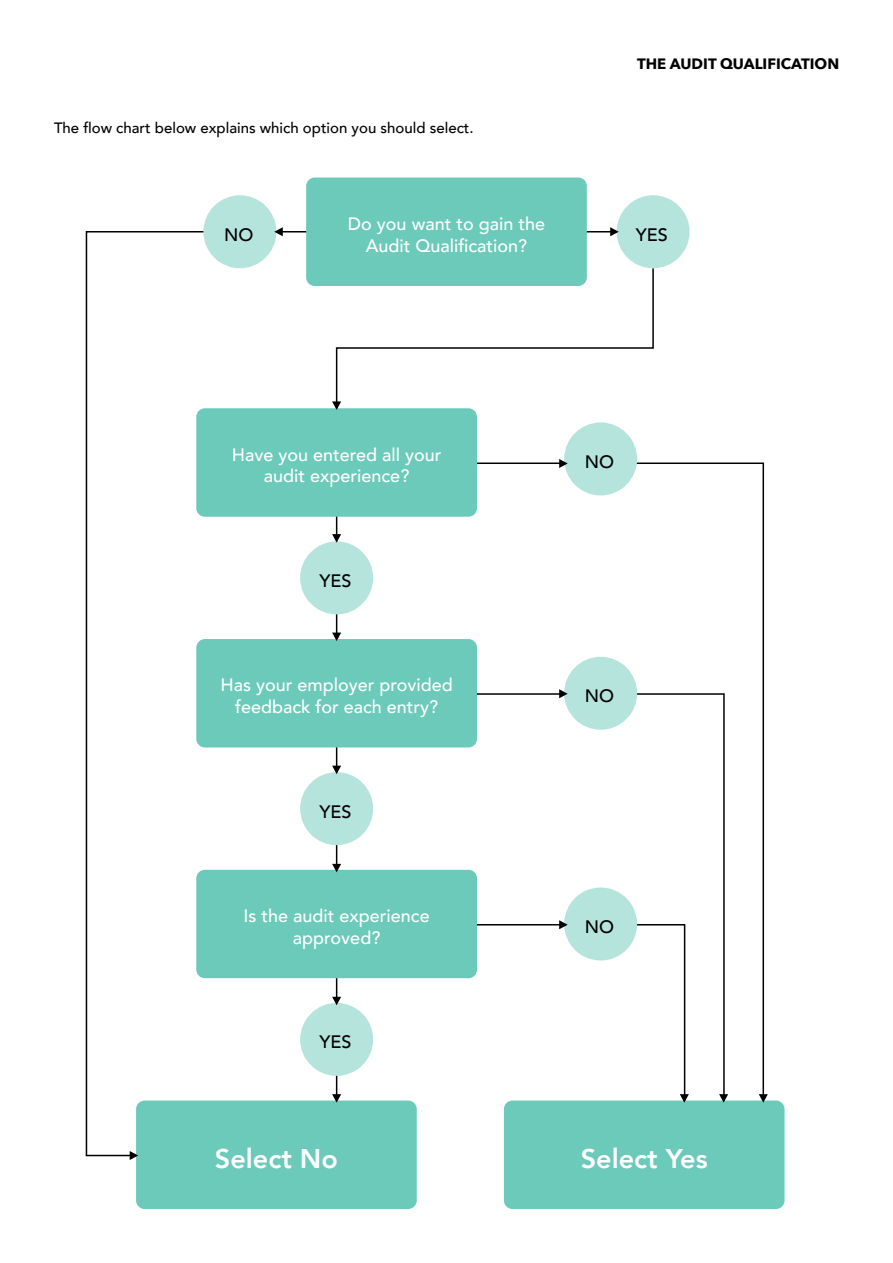
<style>
.page{position:relative;width:893px;height:1263px;background:#fff}
.page>*{position:absolute;margin:0;border:0;box-sizing:border-box;transform-origin:0 0}
.t1{font:800 27px "Avenir";color:#fff}
.t2{font:500 18px/21.6px "Avenir";color:#fff;text-align:center}
.t3{font:500 18px "Avenir";color:#000}
.t4{font:500 15px "Avenir";color:#000}
.t5{font:700 15px "Avenir Next";color:#000}
</style>
<div class="page">
<svg style="left:335px;top:267px;width:320px;height:827px"></svg>
<svg style="left:464px;top:462px;width:301px;height:633px"></svg>
<hr style="left:564px;top:231px;width:89px;height:1px;background:#000">
<svg style="left:85px;top:231px;width:229px;height:926px"></svg>
<div style="left:306px;top:178px;width:281px;height:108px;background:#6bcaba;border-radius:9px"></div>
<div style="left:196px;top:408px;width:281px;height:109px;background:#6bcaba;border-radius:9px"></div>
<div style="left:196px;top:639px;width:281px;height:108px;background:#6bcaba;border-radius:9px"></div>
<div style="left:196px;top:870px;width:281px;height:108px;background:#6bcaba;border-radius:9px"></div>
<div style="left:504px;top:1100px;width:280px;height:109px;background:#6bcaba;border-radius:9px"></div>
<div style="left:203px;top:195px;width:73px;height:73px;background:#b5e4dd;border-radius:50%"></div>
<div style="left:617px;top:195px;width:73px;height:73px;background:#b5e4dd;border-radius:50%"></div>
<div style="left:564px;top:422px;width:73px;height:73px;background:#b5e4dd;border-radius:50%"></div>
<div style="left:564px;top:657px;width:73px;height:73px;background:#b5e4dd;border-radius:50%"></div>
<div style="left:564px;top:887px;width:73px;height:73px;background:#b5e4dd;border-radius:50%"></div>
<div style="left:300px;top:541px;width:73px;height:73px;background:#b5e4dd;border-radius:50%"></div>
<div style="left:300px;top:772px;width:73px;height:73px;background:#b5e4dd;border-radius:50%"></div>
<div style="left:300px;top:1003px;width:73px;height:73px;background:#b5e4dd;border-radius:50%"></div>
<hr style="left:86px;top:1155px;width:54px;height:1px;background:#000">
<div style="left:136px;top:1100px;width:281px;height:109px;background:#6bcaba;border-radius:9px"></div>
<svg style="left:274px;top:227px;width:9px;height:9px"></svg>
<svg style="left:610px;top:227px;width:9px;height:9px"></svg>
<svg style="left:332px;top:401px;width:9px;height:9px"></svg>
<svg style="left:332px;top:534px;width:9px;height:9px"></svg>
<svg style="left:332px;top:632px;width:9px;height:9px"></svg>
<svg style="left:332px;top:766px;width:9px;height:8px"></svg>
<svg style="left:332px;top:864px;width:9px;height:8px"></svg>
<svg style="left:332px;top:997px;width:9px;height:8px"></svg>
<svg style="left:332px;top:1094px;width:9px;height:9px"></svg>
<svg style="left:130px;top:1151px;width:8px;height:9px"></svg>
<svg style="left:559px;top:459px;width:9px;height:9px"></svg>
<svg style="left:559px;top:689px;width:9px;height:9px"></svg>
<svg style="left:759px;top:1094px;width:9px;height:9px"></svg>
<svg style="left:719px;top:1094px;width:9px;height:9px"></svg>
<svg style="left:464px;top:920px;width:225px;height:191px"></svg>
<p class="t4" style="left:54px;top:114px;width:421px">The flow chart below explains which option you should select.</p>
<p class="t5" style="left:637px;top:51px;width:204px">THE AUDIT QUALIFICATION</p>
<p class="t2" style="left:348px;top:212px;width:199px">Do you want to gain the<br>Audit Qualification?</p>
<p class="t3" style="left:224px;top:219px;width:31px">NO</p>
<p class="t3" style="left:636px;top:219px;width:34px">YES</p>
<p class="t2" style="left:232px;top:443px;width:211px">Have you entered all your audit experience?</p>
<p class="t3" style="left:319px;top:565px;width:34px">YES</p>
<p class="t2" style="left:220px;top:673px;width:234px">Has your employer provided feedback for each entry?</p>
<p class="t3" style="left:319px;top:796px;width:34px">YES</p>
<p class="t2" style="left:244px;top:904px;width:188px">Is the audit experience approved?</p>
<p class="t3" style="left:319px;top:1026px;width:34px">YES</p>
<h1 class="t1" style="left:215px;top:1138px;width:124px">Select No</h1>
<p class="t3" style="left:585px;top:446px;width:31px">NO</p>
<p class="t3" style="left:585px;top:680px;width:31px">NO</p>
<p class="t3" style="left:585px;top:911px;width:31px">NO</p>
<h1 class="t1" style="left:581px;top:1138px;width:129px">Select Yes</h1>
</div>
